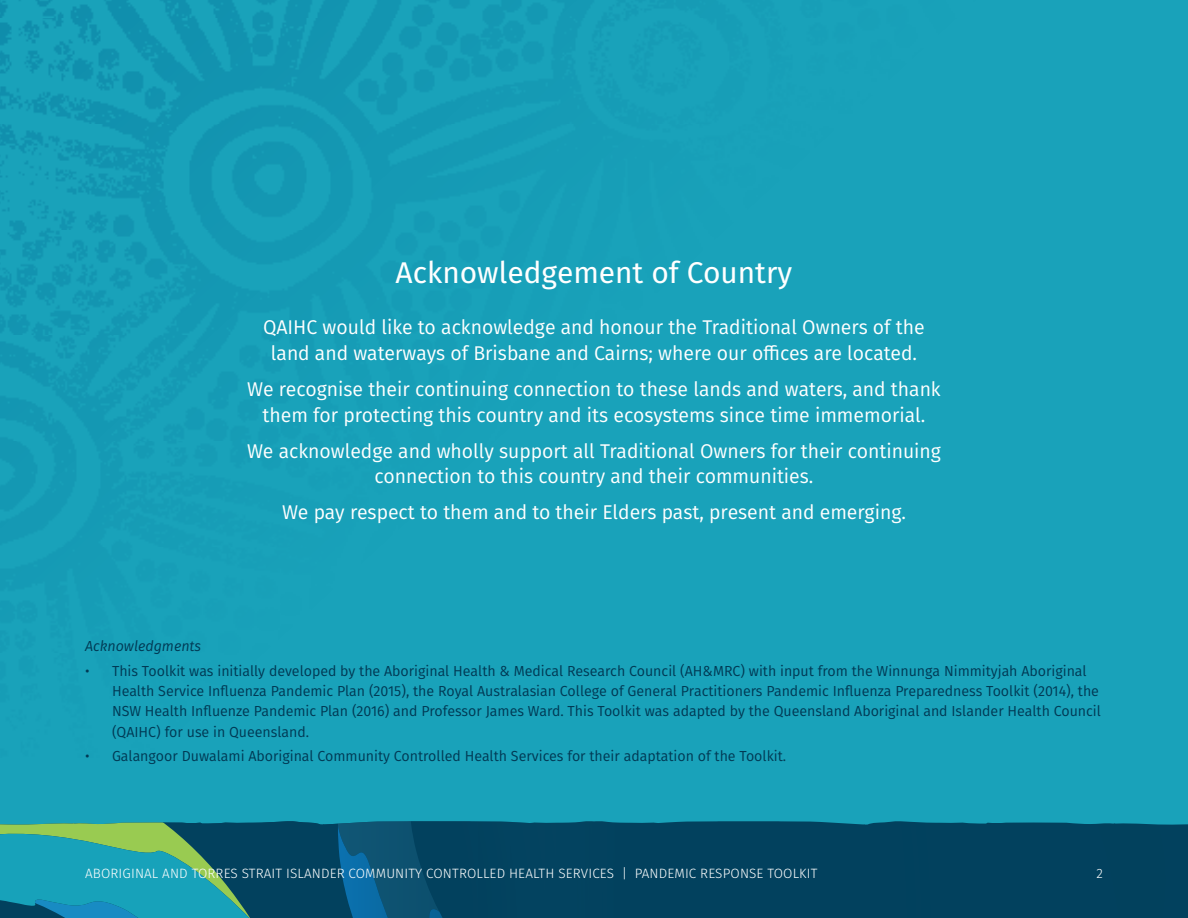
<style>
.page{position:relative;width:1188px;height:918px;background:#fff}
.page>*{position:absolute;margin:0;border:0;box-sizing:border-box;transform-origin:0 0}
.t1{font:30px "Fira Sans";color:#fff}
.Intro{font:19.95px/25.5px "Fira Sans";color:#fff;text-align:center}
.t2{font:14.55px/20.2px "Fira Sans";color:#013954}
.t3{font:italic 14.55px "Fira Sans";color:#013954}
.t4{font:300 13.5px "Fira Sans";letter-spacing:.01em;color:#fff}
</style>
<div class="page">
<div style="left:0;top:0;width:1188px;height:843px;background:#19a2ba"></div>
<div style="left:0;top:821px;width:1188px;height:97px;background:#02415e"></div>
<svg style="left:0;top:821px;width:315px;height:97px"></svg>
<svg style="left:338px;top:821px;width:828px;height:97px"></svg>
<h1 class="t1" style="left:396px;top:250px;width:398px">Acknowledgement of Country</h1>
<p class="Intro" style="left:263px;top:314px;width:663px">QAIHC would like to acknowledge and honour the Traditional Owners of the land and waterways of Brisbane and Cairns; where our offices are located.</p>
<p class="Intro" style="left:247px;top:376px;width:695px">We recognise their continuing connection to these lands and waters, and thank them for protecting this country and its ecosystems since time immemorial.</p>
<p class="Intro" style="left:247px;top:437px;width:695px">We acknowledge and wholly support all Traditional Owners for their continuing connection to this country and their communities.</p>
<p class="Intro" style="left:282px;top:499px;width:625px">We pay respect to them and to their Elders past, present and emerging.</p>
<h2 class="t3" style="left:85px;top:636px;width:118px">Acknowledgments</h2>
<p class="t2" style="left:112px;top:660px;width:991px;text-indent:-27px">• This Toolkit was initially developed by the Aboriginal Health &amp; Medical Research Council (AH&amp;MRC) with input from the Winnunga Nimmityjah Aboriginal Health Service Influenza Pandemic Plan (2015), the Royal Australasian College of General Practitioners Pandemic Influenza Preparedness Toolkit (2014), the NSW Health Influenze Pandemic Plan (2016) and Professor James Ward. This Toolkit was adapted by the Queensland Aboriginal and Islander Health Council (QAIHC) for use in Queensland.</p>
<p class="t2" style="left:85px;top:746px;width:703px">• Galangoor Duwalami Aboriginal Community Controlled Health Services for their adaptation of the Toolkit.</p>
<p class="t4" style="left:85px;top:864px;width:734px">ABORIGINAL AND TORRES STRAIT ISLANDER COMMUNITY CONTROLLED HEALTH SERVICES | PANDEMIC RESPONSE TOOLKIT</p>
<p class="t4" style="left:1096px;top:864px;width:8px">2</p>
</div>
